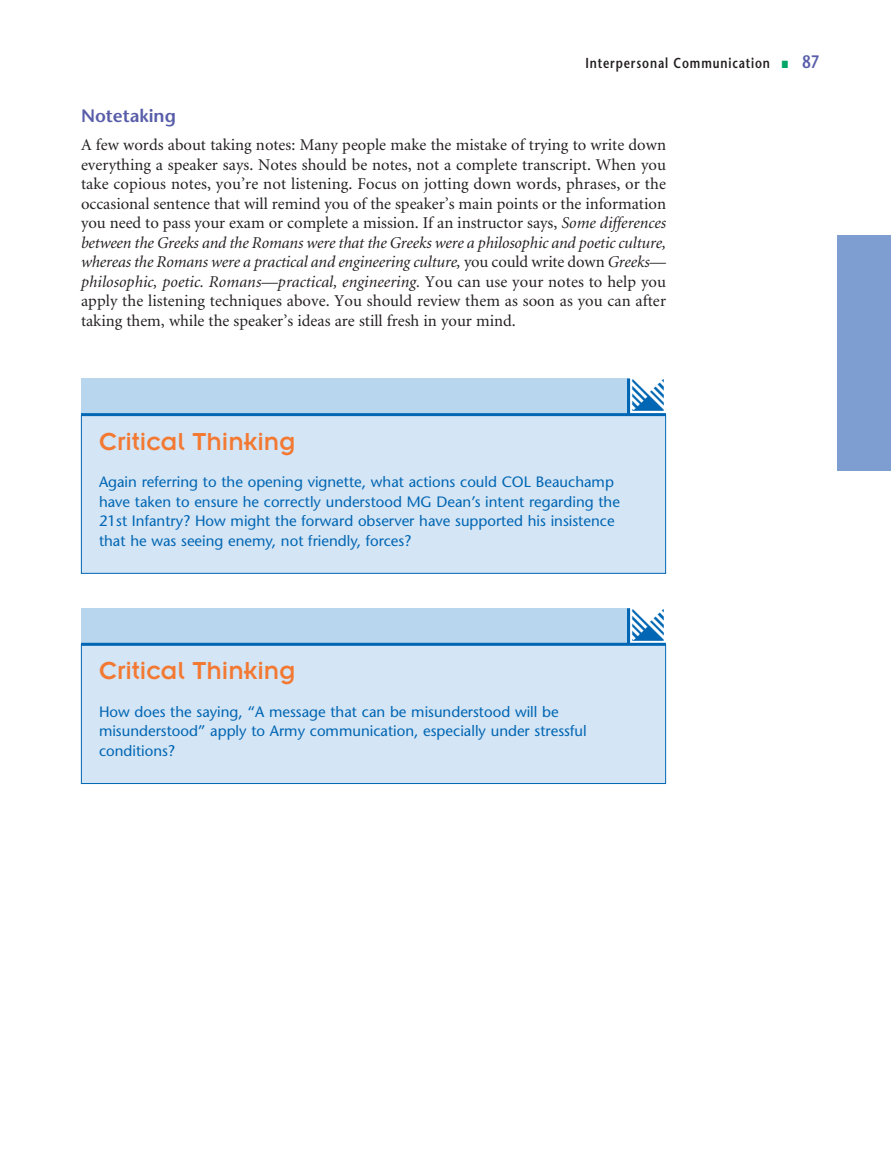
<style>
.page{position:relative;width:891px;height:1176px;background:#fff}
.page>*{position:absolute;margin:0;border:0;box-sizing:border-box;transform-origin:0 0}
.t1{font:36px "Mini Pics Doohickies";color:#fff}
.t2{font:27px "Insignia";color:#f37932}
.t3{font:600 18px "Stone Sans";color:#585da9}
.t4{font:16.5px/19.5px "Minion";color:#231f20;text-align:justify}
.t5{font:15px/19.5px "Stone Sans";color:#0166b3}
.t6{font:600 14.4px "Stone Sans";letter-spacing:.075em;color:#231f20;scale:.8 1}
.s1{color:#00a665}
.s2{font-size:18px;color:#585da9}
.s3{font-style:italic}
</style>
<div class="page">
<svg style="left:80px;top:235px;width:811px;height:549px"></svg>
<p class="t6" style="left:585px;top:57px;width:294px">Interpersonal Communication <span class="s1">■</span> <span class="s2">87</span></p>
<p class="t3" style="left:81px;top:108px;width:96px">Notetaking</p>
<p class="t4" style="left:81px;top:136px;width:587px">A few words about taking notes: Many people make the mistake of trying to write down everything a speaker says. Notes should be notes, not a complete transcript. When you take copious notes, you’re not listening. Focus on jotting down words, phrases, or the occasional sentence that will remind you of the speaker’s main points or the information you need to pass your exam or complete a mission. If an instructor says, <span class="s3">Some differences between the Greeks and the Romans were that the Greeks were a philosophic and poetic culture, whereas the Romans were a practical and engineering culture,</span> you could write down <span class="s3">Greeks— philosophic, poetic. Romans—practical, engineering.</span> You can use your notes to help you apply the listening techniques above. You should review them as soon as you can after taking them, while the speaker’s ideas are still fresh in your mind.</p>
<h2 class="t2" style="left:99px;top:432px;width:198px">Critical Thinking</h2>
<p class="t5" style="left:99px;top:473px;width:523px">Again referring to the opening vignette, what actions could COL Beauchamp have taken to ensure he correctly understood MG Dean’s intent regarding the 21st Infantry? How might the forward observer have supported his insistence that he was seeing enemy, not friendly, forces?</p>
<h1 class="t1" style="left:630px;top:379px;width:37px">e</h1>
<h2 class="t2" style="left:99px;top:662px;width:198px">Critical Thinking</h2>
<p class="t5" style="left:99px;top:703px;width:489px">How does the saying, “A message that can be misunderstood will be misunderstood” apply to Army communication, especially under stressful conditions?</p>
<h1 class="t1" style="left:630px;top:609px;width:37px">e</h1>
</div>
